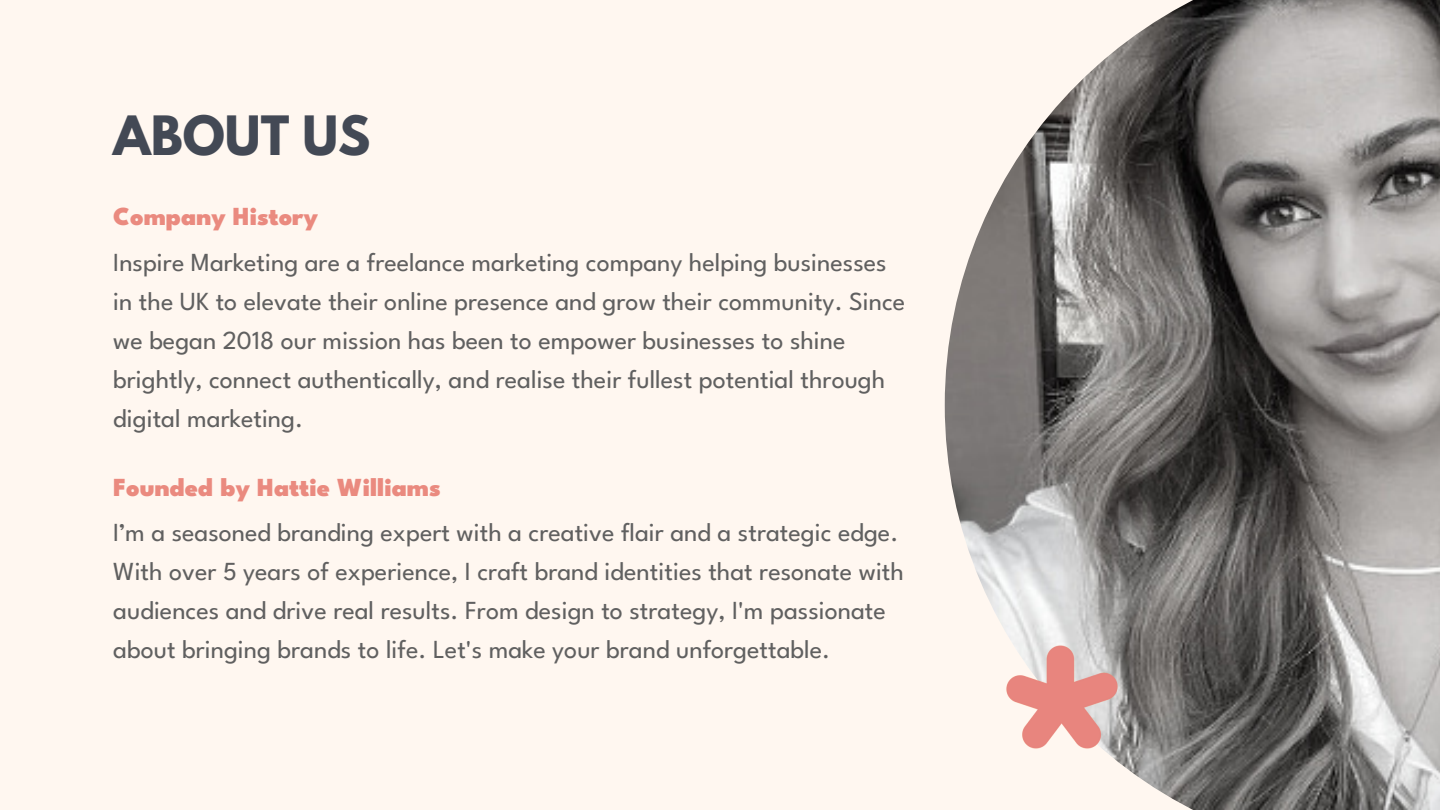
<style>
.page{position:relative;width:1440px;height:810px;background:#fff7f0}
.page>*{position:absolute;margin:0;border:0;box-sizing:border-box;transform-origin:0 0}
.t1{font:700 48px "League Spartan";color:#434955}
.t2{font:26px/39px "League Spartan";color:#606060}
.t3{font:900 26px "League Spartan";color:#ea8a7f}
</style>
<div class="page">
<img style="left:945px;top:0;width:495px;height:810px">
<img style="left:994px;top:630px;width:135px;height:135px">
<p class="t1" style="left:113px;top:112px;width:259px">ABOUT US</p>
<p class="t3" style="left:113px;top:207px;width:206px">Company History</p>
<p class="t2" style="left:113px;top:245px;width:794px">Inspire Marketing are a freelance marketing company helping businesses in the UK to elevate their online presence and grow their community. Since we began 2018 our mission has been to empower businesses to shine brightly, connect authentically, and realise their fullest potential through digital marketing.</p>
<p class="t3" style="left:113px;top:477px;width:329px">Founded by Hattie Williams</p>
<p class="t2" style="left:113px;top:515px;width:792px">I’m a seasoned branding expert with a creative flair and a strategic edge.<br>With over 5 years of experience, I craft brand identities that resonate with audiences and drive real results. From design to strategy, I'm passionate about bringing brands to life. Let's make your brand unforgettable.</p>
</div>
